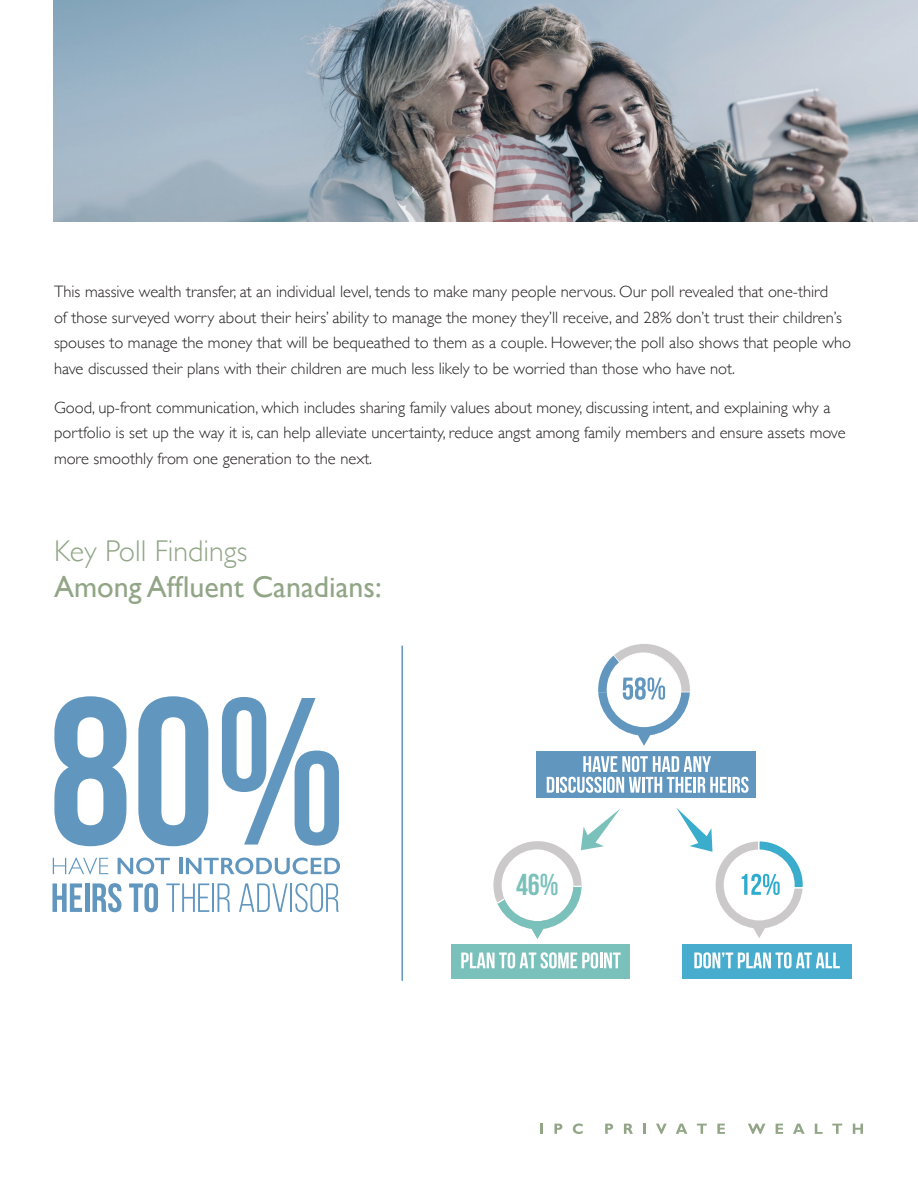
<style>
.page{position:relative;width:918px;height:1188px;background:#fff}
.page>*{position:absolute;margin:0;border:0;box-sizing:border-box;transform-origin:0 0}
.t1{font:700 30.15px "Bebas Neue";color:#7bc1bb}
.t2{font:30px "Gill Sans";color:#92a687}
.t3{font:300 30px "Gill Sans";color:#92a687}
.t4{font:300 16.5px/25.5px "Gill Sans";color:#231f20}
</style>
<div class="page">
<svg style="left:540px;top:1124px;width:3px;height:10px"></svg>
<svg style="left:554px;top:1124px;width:8px;height:10px"></svg>
<svg style="left:573px;top:1124px;width:10px;height:10px"></svg>
<svg style="left:605px;top:1124px;width:8px;height:10px"></svg>
<svg style="left:624px;top:1124px;width:9px;height:10px"></svg>
<svg style="left:643px;top:1124px;width:3px;height:10px"></svg>
<svg style="left:656px;top:1124px;width:11px;height:10px"></svg>
<svg style="left:676px;top:1124px;width:11px;height:10px"></svg>
<svg style="left:697px;top:1124px;width:10px;height:10px"></svg>
<svg style="left:717px;top:1124px;width:8px;height:10px"></svg>
<svg style="left:748px;top:1124px;width:17px;height:10px"></svg>
<svg style="left:776px;top:1124px;width:7px;height:10px"></svg>
<svg style="left:793px;top:1124px;width:12px;height:10px"></svg>
<svg style="left:815px;top:1124px;width:8px;height:10px"></svg>
<svg style="left:832px;top:1124px;width:10px;height:10px"></svg>
<svg style="left:853px;top:1124px;width:10px;height:10px"></svg>
<img style="left:53px;top:0;width:865px;height:221px">
<svg style="left:53px;top:858px;width:55px;height:16px"></svg>
<svg style="left:118px;top:858px;width:52px;height:16px"></svg>
<hr style="left:179px;top:858px;width:3px;height:16px;background:#6196bf">
<svg style="left:186px;top:858px;width:154px;height:16px"></svg>
<svg style="left:53px;top:883px;width:29px;height:29px"></svg>
<hr style="left:85px;top:883px;width:4px;height:29px;background:#6196bf">
<svg style="left:93px;top:883px;width:29px;height:29px"></svg>
<svg style="left:129px;top:883px;width:29px;height:29px"></svg>
<svg style="left:166px;top:883px;width:43px;height:29px"></svg>
<hr style="left:212px;top:883px;width:2px;height:29px;background:#6196bf">
<svg style="left:217px;top:883px;width:13px;height:29px"></svg>
<svg style="left:239px;top:883px;width:49px;height:29px"></svg>
<hr style="left:290px;top:883px;width:2px;height:29px;background:#6196bf">
<svg style="left:295px;top:883px;width:44px;height:29px"></svg>
<svg style="left:54px;top:696px;width:72px;height:150px"></svg>
<svg style="left:138px;top:696px;width:70px;height:150px"></svg>
<svg style="left:222px;top:697px;width:117px;height:149px"></svg>
<hr style="left:401px;top:646px;width:2px;height:335px;background:#6196bf">
<div style="left:536px;top:751px;width:220px;height:47px;background:#6196bf"></div>
<svg style="left:598px;top:644px;width:92px;height:102px"></svg>
<svg style="left:547px;top:756px;width:202px;height:37px"></svg>
<div style="left:452px;top:945px;width:178px;height:34px;background:#7bc1bb"></div>
<div style="left:683px;top:945px;width:169px;height:34px;background:#47accd"></div>
<svg style="left:694px;top:952px;width:146px;height:16px"></svg>
<svg style="left:461px;top:952px;width:160px;height:16px"></svg>
<svg style="left:493px;top:809px;width:127px;height:130px"></svg>
<svg style="left:676px;top:807px;width:127px;height:131px"></svg>
<p class="t4" style="left:54px;top:278px;width:799px">This massive wealth transfer, at an individual level, tends to make many people nervous. Our poll revealed that one-third<br>of those surveyed worry about their heirs’ ability to manage the money they’ll receive, and 28% don’t trust their children’s spouses to manage the money that will be bequeathed to them as a couple. However, the poll also shows that people who have discussed their plans with their children are much less likely to be worried than those who have not.</p>
<p class="t4" style="left:54px;top:394px;width:793px">Good, up-front communication, which includes sharing family values about money, discussing intent, and explaining why a portfolio is set up the way it is, can help alleviate uncertainty, reduce angst among family members and ensure assets move more smoothly from one generation to the next.</p>
<h2 class="t3" style="left:54px;top:528px;width:195px">Key Poll Findings</h2>
<h2 class="t2" style="left:54px;top:570px;width:329px">Among Affluent Canadians:</h2>
<h1 class="t1" style="left:516px;top:868px;width:44px">46%</h1>
</div>
